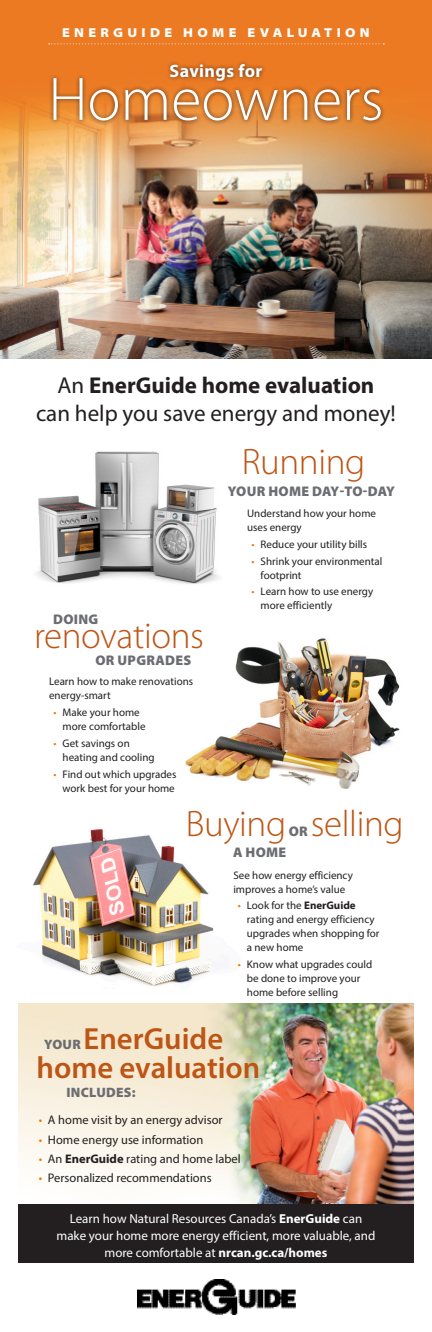
<style>
.page{position:relative;width:432px;height:1332px;background:#fff}
.page>*{position:absolute;margin:0;border:0;box-sizing:border-box;transform-origin:0 0}
.Sub_head{font:300 62px "Myriad Pro";color:#fff}
.Sub_head-2{font:300 37px "Myriad Pro";letter-spacing:-.01em;color:#bd5515}
.Sub_head-3{font:600 30.7px/29.5px "Myriad Pro";color:#bd5515;text-align:center}
.Body{font:23px/28px "Myriad Pro";color:#231f20;text-align:center}
.Sub_head-4{font:700 18px "Myriad Pro";letter-spacing:.02em;color:#fff}
.Sub_head-5{font:900 14px "Myriad Pro";letter-spacing:.02em;color:#6c6d70}
.Sub_head-6{font:900 13.6px "Myriad Pro";letter-spacing:.02em;color:#6c6d70}
.Sub_head-7{font:13px "Myriad Pro";color:#fff}
.Sub_head-8{font:900 semi-expanded 13px "Myriad Pro";letter-spacing:.33em;color:#fff}
.t1{font:12.5px "Myriad Pro";color:#231f20}
.Body-2{font:11px/14px "Myriad Pro";color:#231f20}
.s1{font-weight:700}
.s2{color:#f47600}
</style>
<div class="page">
<img style="left:33px;top:829px;width:181px;height:157px">
<img style="left:18px;top:1003px;width:396px;height:201px">
<img style="left:185px;top:638px;width:215px;height:151px">
<div style="left:18px;top:1204px;width:396px;height:59px;background:#231f20"></div>
<img style="left:0;top:0;width:432px;height:359px">
<div style="left:49px;top:59px;width:336px;height:67px;background:#231f20;opacity:.75"></div>
<img style="left:36px;top:451px;width:183px;height:133px">
<img style="left:137px;top:1279px;width:159px;height:35px">
<svg style="left:49px;top:43px;width:335px;height:1px"></svg>
<p class="Sub_head-8" style="left:62px;top:23px;width:309px">ENERGUIDE HOME EVALUATION</p>
<p class="Sub_head-4" style="left:170px;top:59px;width:94px">Savings for</p>
<p class="Sub_head" style="left:48px;top:62px;width:337px">Homeowners</p>
<p class="Body" style="left:36px;top:371px;width:361px">An <span class="s1">EnerGuide home evaluation<br></span>can help you save energy and money!</p>
<p class="Sub_head-2" style="left:242px;top:439px;width:125px">Running</p>
<p class="Sub_head-5" style="left:228px;top:482px;width:168px">YOUR HOME DAY-TO-DAY</p>
<p class="Sub_head-5" style="left:53px;top:610px;width:47px">DOING</p>
<p class="Sub_head-2" style="left:34px;top:614px;width:172px">renovations</p>
<p class="Sub_head-5" style="left:95px;top:651px;width:97px">OR UPGRADES</p>
<p class="Body-2" style="left:49px;top:674px;width:146px">Learn how to make renovations energy-smart</p>
<p class="Body-2" style="left:63px;top:705px;width:84px;text-indent:-9px"><span class="s2">•</span> Make your home more comfortable</p>
<p class="Body-2" style="left:63px;top:736px;width:93px;text-indent:-9px"><span class="s2">•</span> Get savings on heating and cooling</p>
<p class="Body-2" style="left:54px;top:767px;width:124px;text-align:right"><span class="s2">•</span> Find out which upgrades work best for your home</p>
<p class="Body-2" style="left:247px;top:506px;width:130px">Understand how your home uses energy</p>
<p class="Body-2" style="left:252px;top:537px;width:117px"><span class="s2">•</span> Reduce your utility bills</p>
<p class="Body-2" style="left:261px;top:554px;width:123px;text-indent:-9px"><span class="s2">•</span> Shrink your environmental footprint</p>
<p class="Body-2" style="left:261px;top:585px;width:114px;text-indent:-9px"><span class="s2">•</span> Learn how to use energy more efficiently</p>
<p class="Sub_head-2" style="left:311px;top:801px;width:94px">selling</p>
<p class="Sub_head-2" style="left:186px;top:801px;width:102px">Buying</p>
<p class="Sub_head-5" style="left:289px;top:822px;width:21px">OR</p>
<p class="Sub_head-5" style="left:233px;top:843px;width:55px">A HOME</p>
<p class="Body-2" style="left:233px;top:868px;width:121px">See how energy efficiency improves a home’s value</p>
<p class="Body-2" style="left:247px;top:899px;width:134px;text-indent:-9px"><span class="s2">•</span> Look for the <span class="s1">EnerGuide </span>rating and energy efficiency upgrades when shopping for a new home</p>
<p class="Body-2" style="left:247px;top:957px;width:127px;text-indent:-9px"><span class="s2">•</span> Know what upgrades could be done to improve your home before selling</p>
<p class="Sub_head-3" style="left:37px;top:1023px;width:225px">EnerGuide<br>home evaluation</p>
<p class="Sub_head-6" style="left:67px;top:1084px;width:71px">INCLUDES:</p>
<p class="t1" style="left:39px;top:1113px;width:185px"><span class="s2">•</span> A home visit by an energy advisor</p>
<p class="t1" style="left:39px;top:1132px;width:166px"><span class="s2">•</span> Home energy use information</p>
<p class="t1" style="left:39px;top:1151px;width:203px"><span class="s2">•</span> An <span class="s1">EnerGuide</span> rating and home label</p>
<p class="t1" style="left:39px;top:1170px;width:174px"><span class="s2">•</span> Personalized recommendations</p>
<p class="Sub_head-6" style="left:44px;top:1035px;width:38px">YOUR</p>
<p class="Sub_head-7" style="left:70px;top:1211px;width:294px">Learn how Natural Resources Canada’s <span class="s1">EnerGuide</span> can</p>
<p class="Sub_head-7" style="left:57px;top:1228px;width:320px">make your home more energy efficient, more valuable, and</p>
<p class="Sub_head-7" style="left:105px;top:1245px;width:224px">more comfortable at <span class="s1">nrcan.gc.ca/homes</span></p>
</div>
